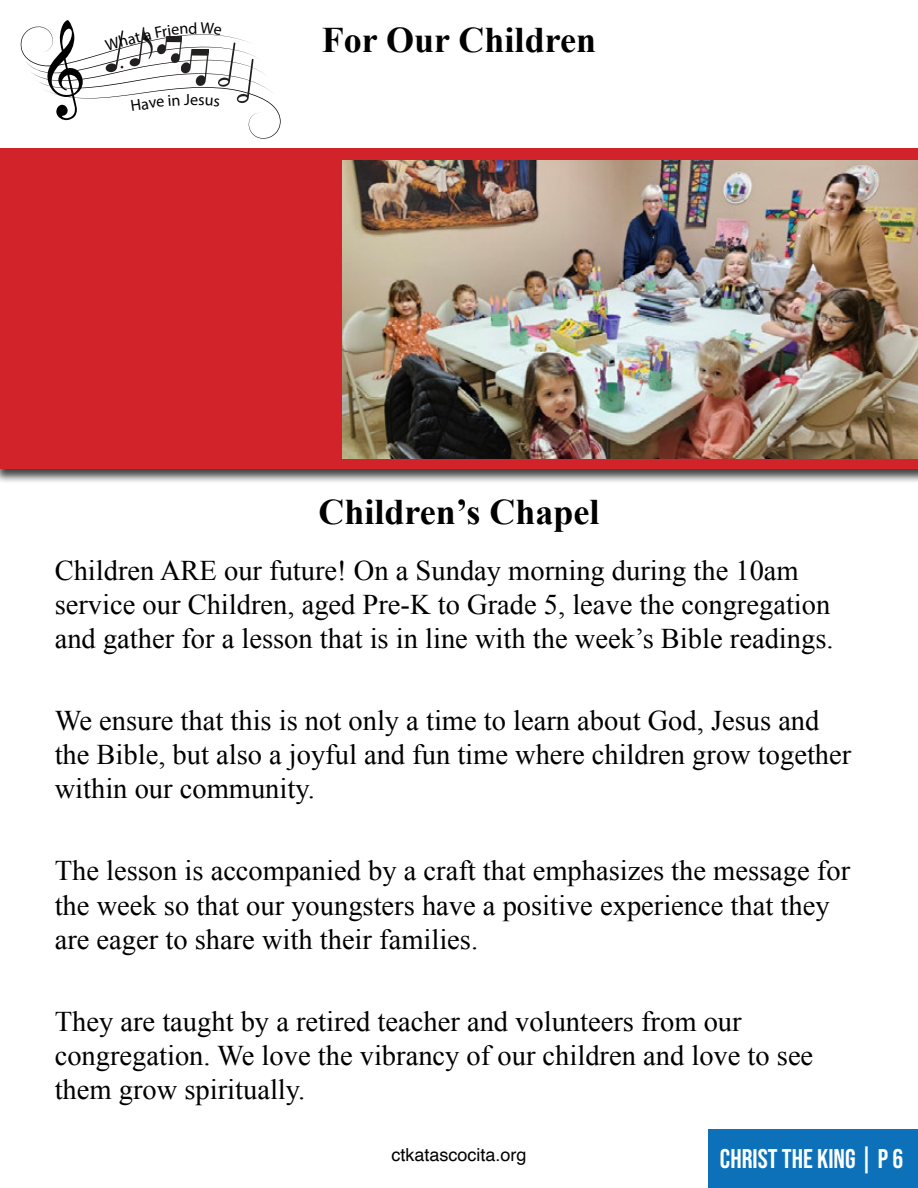
<style>
.page{position:relative;width:918px;height:1188px;background:#fff}
.page>*{position:absolute;margin:0;border:0;box-sizing:border-box;transform-origin:0 0}
.t1{font:700 36px "Times New Roman";color:#000}
.t2{font:28.5px/34.2px "Times New Roman";color:#000}
.t3{font:27px "Bebas Neue";color:#fff}
.t4{font:18px "Helvetica";color:#000}
.t5{font:16.05px "Myriad Pro";color:#000}
</style>
<div class="page">
<div style="left:0;top:147px;width:918px;height:337px;background:#000;opacity:.75"></div>
<div style="left:0;top:148px;width:918px;height:321px;background:#d2232a"></div>
<img style="left:343px;top:161px;width:575px;height:297px">
<div style="left:708px;top:1129px;width:210px;height:59px;background:#0c71b9"></div>
<svg style="left:21px;top:20px;width:260px;height:119px"></svg>
<p class="t5" style="left:190px;top:90px;width:10px">e</p>
<p class="t1" style="left:322px;top:15px;width:276px">For Our Children</p>
<p class="t1" style="left:318px;top:487px;width:283px">Children’s Chapel</p>
<p class="t2" style="left:55px;top:553px;width:780px">Children ARE our future! On a Sunday morning during the 10am service our Children, aged Pre-K to Grade 5, leave the congregation and gather for a lesson that is in line with the week’s Bible readings.</p>
<p class="t2" style="left:55px;top:703px;width:798px">We ensure that this is not only a time to learn about God, Jesus and the Bible, but also a joyful and fun time where children grow together within our community.</p>
<p class="t2" style="left:55px;top:853px;width:797px">The lesson is accompanied by a craft that emphasizes the message for the week so that our youngsters have a positive experience that they are eager to share with their families.</p>
<p class="t2" style="left:55px;top:1004px;width:760px">They are taught by a retired teacher and volunteers from our congregation. We love the vibrancy of our children and love to see them grow spiritually.</p>
<p class="t4" style="left:391px;top:1141px;width:137px">ctkatascocita.org</p>
<p class="t3" style="left:720px;top:1143px;width:185px">CHRIST THE KING | P 6</p>
</div>
